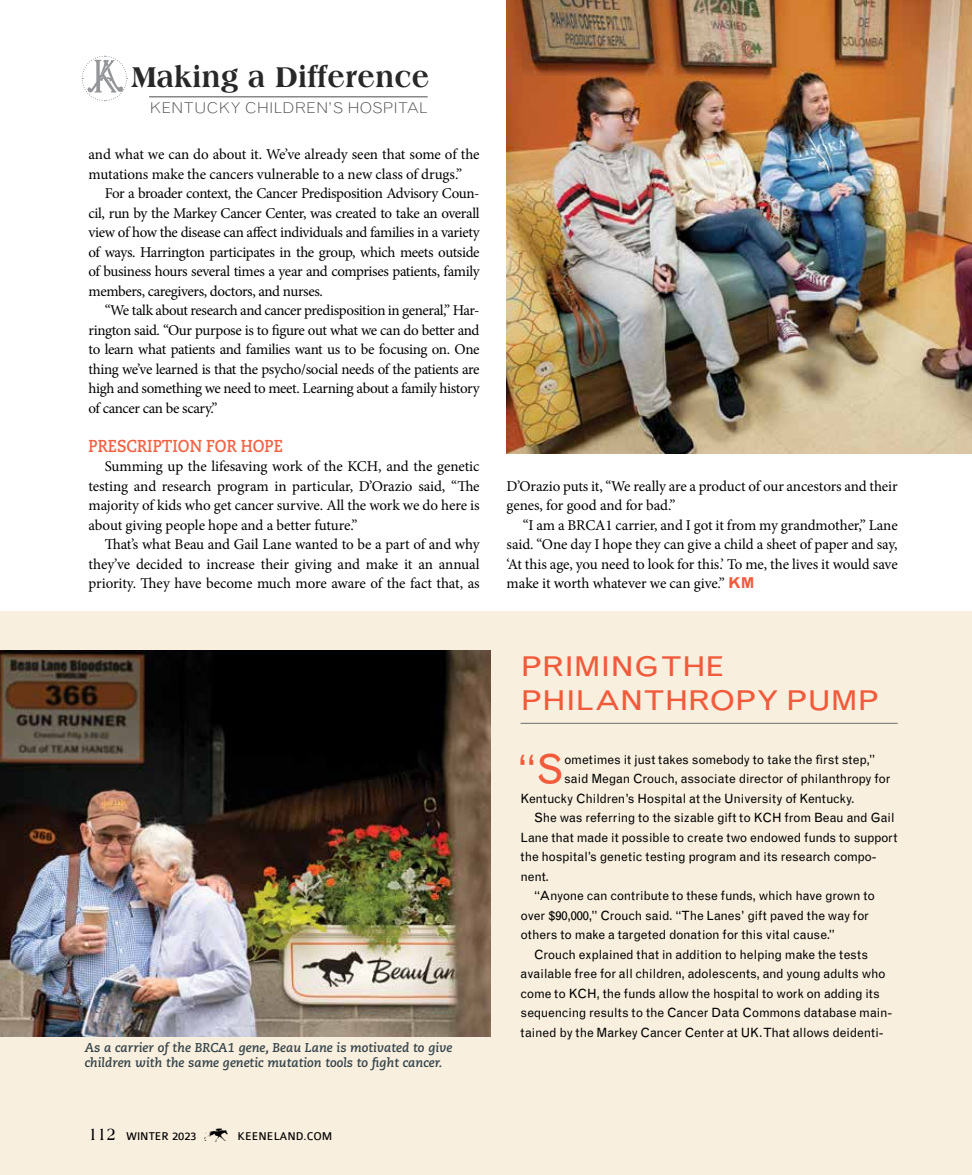
<style>
.page{position:relative;width:972px;height:1175px;background:#fff}
.page>*{position:absolute;margin:0;border:0;box-sizing:border-box;transform-origin:0 0}
.t1{font:39.75px "Grotesque MT Std";color:#f15b3b}
.t2{font:800 30.75px "Americana Std";letter-spacing:.01em;color:#292829;scale:.91 1}
.t3{font:27.3px/33.6px "Grotesque MT Std";letter-spacing:-.01em;color:#f15b3b;scale:1.16 1}
.t4{font:27px "Keen DB";color:#000}
.t5{font:700 17.25px "Caecilia LT Std";color:#f26343;scale:.9 1}
.t6{font:15px/19.5px "Minion Pro";letter-spacing:-.015em;color:#000;text-align:justify}
.t7{font:300 14.85px "Grotesque MT Std";color:#4d4d4f;scale:1.11 1}
.t8{font:12.75px "Grotesque MT Std";letter-spacing:-.01em;color:#000}
.t9{font:italic 700 12.75px/15.3px "Caecilia LT Std";color:#334249}
.t10{font:12px "Colaborate";color:#000}
.s1{font-family:"Americana Std";font-weight:700;font-size:18.15px}
.s2{font-family:"Grotesque MT Std";font-weight:700;color:#f15b3b}
</style>
<div class="page">
<hr style="left:149px;top:97px;width:279px;height:1px;background:#4d4d4f">
<svg style="left:81px;top:55px;width:47px;height:46px"></svg>
<div style="left:0;top:611px;width:972px;height:563px;background:#f8efde"></div>
<img style="left:507px;top:0;width:465px;height:454px">
<img style="left:0;top:651px;width:490px;height:385px">
<hr style="left:521px;top:723px;width:377px;height:1px;background:#6d6e71">
<h2 class="t2" style="left:131px;top:59px;width:330px">Making a Difference</h2>
<p class="t7" style="left:149px;top:99px;width:252px">KENTUCKY CHILDREN’S HOSPITAL</p>
<p class="t6" style="left:89px;top:145px;width:393px">and what we can do about it. We’ve already seen that some of the mutations make the cancers vulnerable to a new class of drugs.”</p>
<p class="t6" style="left:89px;top:184px;width:393px;text-indent:16px">For a broader context, the Cancer Predisposition Advisory Coun&shy;cil, run by the Markey Cancer Center, was created to take an overall view of how the disease can affect individuals and families in a variety of ways. Harrington participates in the group, which meets outside of business hours several times a year and comprises patients, family members, caregivers, doctors, and nurses.</p>
<p class="t6" style="left:89px;top:301px;width:393px;text-indent:16px">“We talk about research and cancer predisposition in general,” Har&shy;rington said. “Our purpose is to figure out what we can do better and to learn what patients and families want us to be focusing on. One thing we’ve learned is that the psycho/social needs of the patients are high and something we need to meet. Learning about a family history of cancer can be scary.”</p>
<p class="t5" style="left:89px;top:435px;width:218px">PRESCRIPTION FOR HOPE</p>
<p class="t6" style="left:89px;top:457px;width:393px;text-indent:16px">Summing up the lifesaving work of the KCH, and the genetic testing and research program in particular, D’Orazio said, “The majority of kids who get cancer survive. All the work we do here is about giving people hope and a better future.”</p>
<p class="t6" style="left:89px;top:535px;width:393px;text-indent:16px">That’s what Beau and Gail Lane wanted to be a part of and why they’ve decided to increase their giving and make it an annual priority. They have become much more aware of the fact that, as</p>
<p class="t9" style="left:85px;top:1040px;width:369px">As a carrier of the BRCA1 gene, Beau Lane is motivated to give children with the same genetic mutation tools to fight cancer.</p>
<p class="t10" style="left:89px;top:1130px;width:110px"><span class="s1">112</span> WINTER 2023</p>
<h3 class="t4" style="left:204px;top:1121px;width:28px">K</h3>
<p class="t10" style="left:238px;top:1130px;width:96px">KEENELAND.COM</p>
<p class="t6" style="left:507px;top:476px;width:393px">D’Orazio puts it, “We really are a product of our ancestors and their genes, for good and for bad.”</p>
<p class="t6" style="left:507px;top:515px;width:393px;text-indent:16px">“I am a BRCA1 carrier, and I got it from my grandmother,” Lane said. “One day I hope they can give a child a sheet of paper and say, ‘At this age, you need to look for this.’ To me, the lives it would save make it worth whatever we can give.” <span class="s2">KM</span></p>
<h3 class="t3" style="left:521px;top:650px;width:311px">PRIMING THE<br>PHILANTHROPY PUMP</h3>
<h1 class="t1" style="left:517px;top:746px;width:48px">“S</h1>
<p class="t8" style="left:564px;top:752px;width:313px">ometimes it just takes somebody to take the first step,”</p>
<p class="t8" style="left:564px;top:771px;width:328px">said Megan Crouch, associate director of philanthropy for</p>
<p class="t8" style="left:521px;top:791px;width:336px">Kentucky Children’s Hospital at the University of Kentucky.</p>
<p class="t8" style="left:534px;top:810px;width:362px">She was referring to the sizable gift to KCH from Beau and Gail</p>
<p class="t8" style="left:521px;top:830px;width:378px">Lane that made it possible to create two endowed funds to support</p>
<p class="t8" style="left:521px;top:849px;width:358px">the hospital’s genetic testing program and its research compo-</p>
<p class="t8" style="left:521px;top:869px;width:30px">nent.</p>
<p class="t8" style="left:534px;top:888px;width:343px">“Anyone can contribute to these funds, which have grown to</p>
<p class="t8" style="left:521px;top:908px;width:350px">over $90,000,” Crouch said. “The Lanes’ gift paved the way for</p>
<p class="t8" style="left:521px;top:927px;width:316px">others to make a targeted donation for this vital cause.”</p>
<p class="t8" style="left:534px;top:947px;width:336px">Crouch explained that in addition to helping make the tests</p>
<p class="t8" style="left:521px;top:966px;width:367px">available free for all children, adolescents, and young adults who</p>
<p class="t8" style="left:521px;top:986px;width:361px">come to KCH, the funds allow the hospital to work on adding its</p>
<p class="t8" style="left:521px;top:1005px;width:373px">sequencing results to the Cancer Data Commons database main-</p>
<p class="t8" style="left:521px;top:1025px;width:365px">tained by the Markey Cancer Center at UK. That allows deidenti-</p>
</div>
